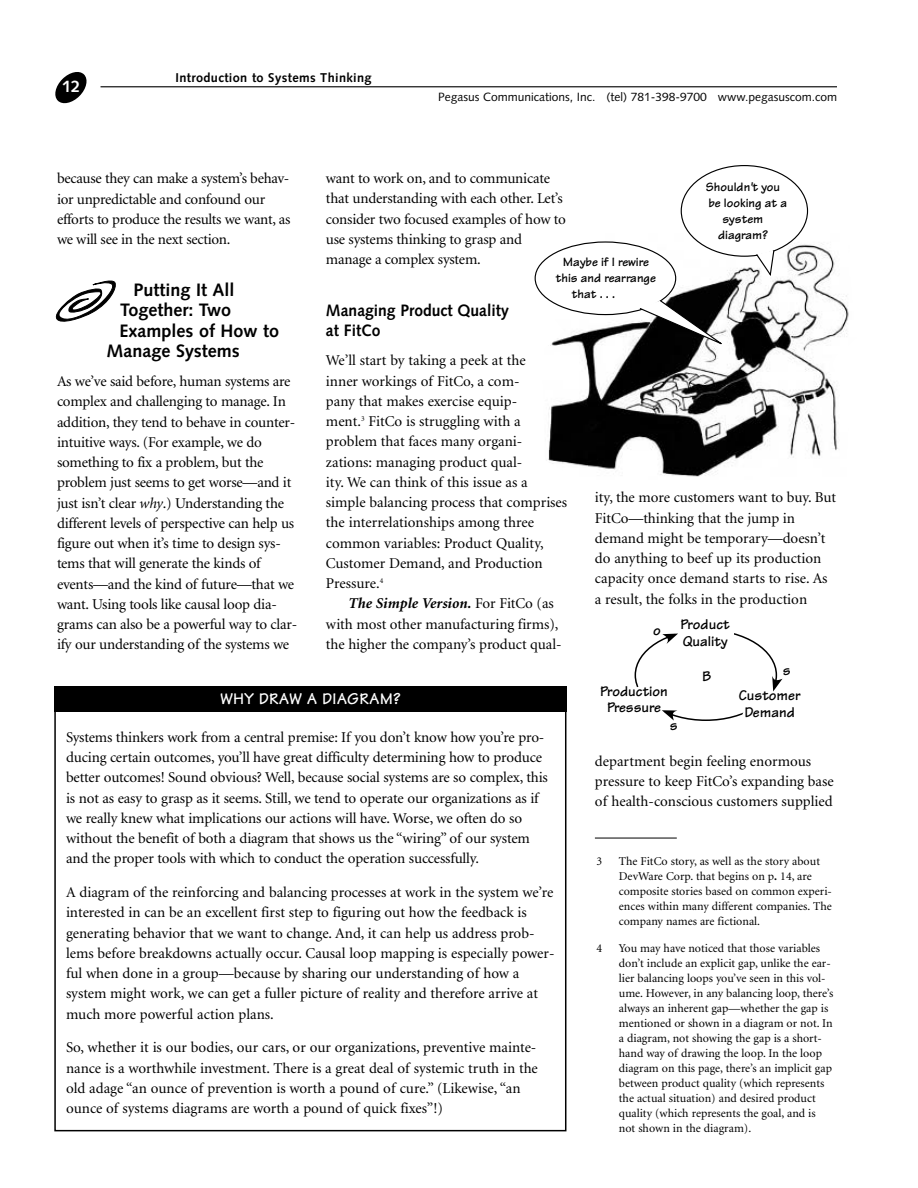
<style>
.page{position:relative;width:918px;height:1188px;background:#fff}
.page>*{position:absolute;margin:0;border:0;box-sizing:border-box;transform-origin:0 0}
.t1{font:700 18px "Syntax";color:#000}
.t2{font:700 16.5px/20.2px "Syntax";color:#000;scale:.95 1}
.t3{font:700 16.5px "Tekton";letter-spacing:.02em;color:#fff}
.t4{font:700 16.5px "Syntax";color:#fff}
.t5{font:15px/20.2px "Minion";letter-spacing:-.01em;color:#000}
.t6{font:700 15px/16.5px "Tekton";color:#000;text-align:center}
.t7{font:700 12.9px/15.9px "Tekton";color:#000;text-align:center}
.t8{font:700 12.75px "Syntax";letter-spacing:.03em;color:#000}
.t9{font:12px/15px "Minion";color:#000}
.t10{font:12px "Syntax";color:#000}
.s1{font-style:italic}
.s2{font-weight:700;font-style:italic}
.s3{font-weight:700}
</style>
<div class="page">
<hr style="left:101px;top:86px;width:736px;height:1px;background:#000">
<svg style="left:55px;top:72px;width:32px;height:32px"></svg>
<hr style="left:595px;top:838px;width:82px;height:1px;background:#000">
<img style="left:536px;top:234px;width:313px;height:243px">
<div style="left:681px;top:165px;width:127px;height:92px;background:#fff;border:1px solid #000;border-radius:50%"></div>
<div style="left:535px;top:241px;width:141px;height:74px;background:#fff;border:1px solid #000;border-radius:50%"></div>
<svg style="left:638px;top:299px;width:93px;height:50px"></svg>
<svg style="left:755px;top:250px;width:20px;height:28px"></svg>
<div style="left:54px;top:686px;width:512px;height:26px;background:#000"></div>
<svg style="left:635px;top:680px;width:43px;height:41px"></svg>
<svg style="left:662px;top:634px;width:16px;height:10px"></svg>
<svg style="left:742px;top:676px;width:41px;height:39px"></svg>
<svg style="left:55px;top:280px;width:61px;height:42px"></svg>
<div style="left:54px;top:705px;width:512px;height:426px;border:2px solid #000"></div>
<p class="t4" style="left:62px;top:77px;width:20px">12</p>
<p class="t8" style="left:176px;top:70px;width:198px">Introduction to Systems Thinking</p>
<p class="t10" style="left:438px;top:90px;width:400px">Pegasus Communications, Inc. (tel) 781-398-9700 www.pegasuscom.com</p>
<p class="t5" style="left:57px;top:169px;width:235px">because they can make a system’s behav&shy;ior unpredictable and confound our efforts to produce the results we want, as we will see in the next section.</p>
<p class="t1" style="left:134px;top:280px;width:103px">Putting It All</p>
<p class="t1" style="left:120px;top:300px;width:113px">Together: Two</p>
<p class="t1" style="left:120px;top:320px;width:161px">Examples of How to</p>
<p class="t1" style="left:106px;top:340px;width:135px">Manage Systems</p>
<p class="t5" style="left:57px;top:372px;width:242px">As we’ve said before, human systems are complex and challenging to manage. In addition, they tend to behave in counter&shy;intuitive ways. (For example, we do something to fix a problem, but the problem just seems to get worse—and it just isn’t clear <span class="s1">why</span>.) Understanding the different levels of perspective can help us figure out when it’s time to design sys&shy;tems that will generate the kinds of events—and the kind of future—that we want. Using tools like causal loop dia&shy;grams can also be a powerful way to clar&shy;ify our understanding of the systems we</p>
<p class="t5" style="left:326px;top:169px;width:241px">want to work on, and to communicate that understanding with each other. Let’s consider two focused examples of how to use systems thinking to grasp and manage a complex system.</p>
<p class="t2" style="left:326px;top:300px;width:194px">Managing Product Quality at FitCo</p>
<p class="t5" style="left:326px;top:351px;width:243px">We’ll start by taking a peek at the<br>inner workings of FitCo, a com-<br>pany that makes exercise equip-<br>ment.<sup>3</sup> FitCo is struggling with a problem that faces many organi&shy;zations: managing product qual-<br>ity. We can think of this issue as a simple balancing process that comprises the interrelationships among three common variables: Product Quality,<br>Customer Demand, and Production<br>Pressure.<sup>4</sup></p>
<p class="t5" style="left:326px;top:594px;width:237px;text-indent:22px"><span class="s2">The Simple Version.</span> For FitCo (as with most other manufacturing firms), the higher the company’s product qual-</p>
<p class="t7" style="left:706px;top:179px;width:83px">Shouldn't you be looking at a system diagram?</p>
<p class="t7" style="left:563px;top:254px;width:87px">Maybe if I rewire</p>
<p class="t7" style="left:556px;top:270px;width:102px">this and rearrange</p>
<p class="t7" style="left:572px;top:286px;width:45px">that . . .</p>
<p class="t5" style="left:595px;top:488px;width:243px">ity, the more customers want to buy. But FitCo—thinking that the jump in demand might be temporary—doesn’t do anything to beef up its production capacity once demand starts to rise. As a result, the folks in the production</p>
<p class="t6" style="left:681px;top:616px;width:51px;text-align:left">Product<br>Quality</p>
<p class="t6" style="left:653px;top:622px;width:9px">o</p>
<p class="t6" style="left:702px;top:668px;width:11px">B</p>
<p class="t6" style="left:783px;top:662px;width:9px">s</p>
<p class="t3" style="left:221px;top:688px;width:181px">WHY DRAW A DIAGRAM?</p>
<p class="t6" style="left:600px;top:683px;width:69px">Production<br>Pressure</p>
<p class="t6" style="left:739px;top:687px;width:63px">Customer<br>Demand</p>
<p class="t6" style="left:670px;top:717px;width:9px">s</p>
<p class="t5" style="left:66px;top:727px;width:483px">Systems thinkers work from a central premise: If you don’t know how you’re pro&shy;ducing certain outcomes, you’ll have great difficulty determining how to produce better outcomes! Sound obvious? Well, because social systems are so complex, this is not as easy to grasp as it seems. Still, we tend to operate our organizations as if we really knew what implications our actions will have. Worse, we often do so without the benefit of both a diagram that shows us the “wiring” of our system and the proper tools with which to conduct the operation successfully.</p>
<p class="t5" style="left:66px;top:883px;width:490px">A diagram of the reinforcing and balancing processes at work in the system we’re interested in can be an excellent first step to figuring out how the feedback is generating behavior that we want to change. And, it can help us address prob&shy;lems before breakdowns actually occur. Causal loop mapping is especially power&shy;ful when done in a group—because by sharing our understanding of how a system might work, we can get a fuller picture of reality and therefore arrive at much more powerful action plans.</p>
<p class="t5" style="left:66px;top:1038px;width:473px">So, whether it is our bodies, our cars, or our organizations, preventive mainte&shy;nance is a worthwhile investment. There is a great deal of systemic truth in the old adage “an ounce of prevention is worth a pound of cure.” (Likewise, “an ounce of systems diagrams are worth a pound of quick fixes”!)</p>
<p class="t5" style="left:595px;top:751px;width:240px">department begin feeling enormous pressure to keep FitCo’s expanding base of health-conscious customers supplied</p>
<p class="t9" style="left:596px;top:854px;width:7px">3</p>
<p class="t9" style="left:619px;top:854px;width:215px">The FitCo story, as well as the story about DevWare Corp. that begins on p<span class="s3">.</span> 14, are composite stories based on common experi&shy;ences within many different companies. The company names are fictional.</p>
<p class="t9" style="left:596px;top:941px;width:7px">4</p>
<p class="t9" style="left:619px;top:941px;width:216px">You may have noticed that those variables don’t include an explicit gap, unlike the ear&shy;lier balancing loops you’ve seen in this vol&shy;ume. However, in any balancing loop, there’s always an inherent gap—whether the gap is mentioned or shown in a diagram or not. In a diagram, not showing the gap is a short&shy;hand way of drawing the loop. In the loop diagram on this page, there’s an implicit gap between product quality (which represents the actual situation) and desired product quality (which represents the goal, and is not shown in the diagram).</p>
</div>
